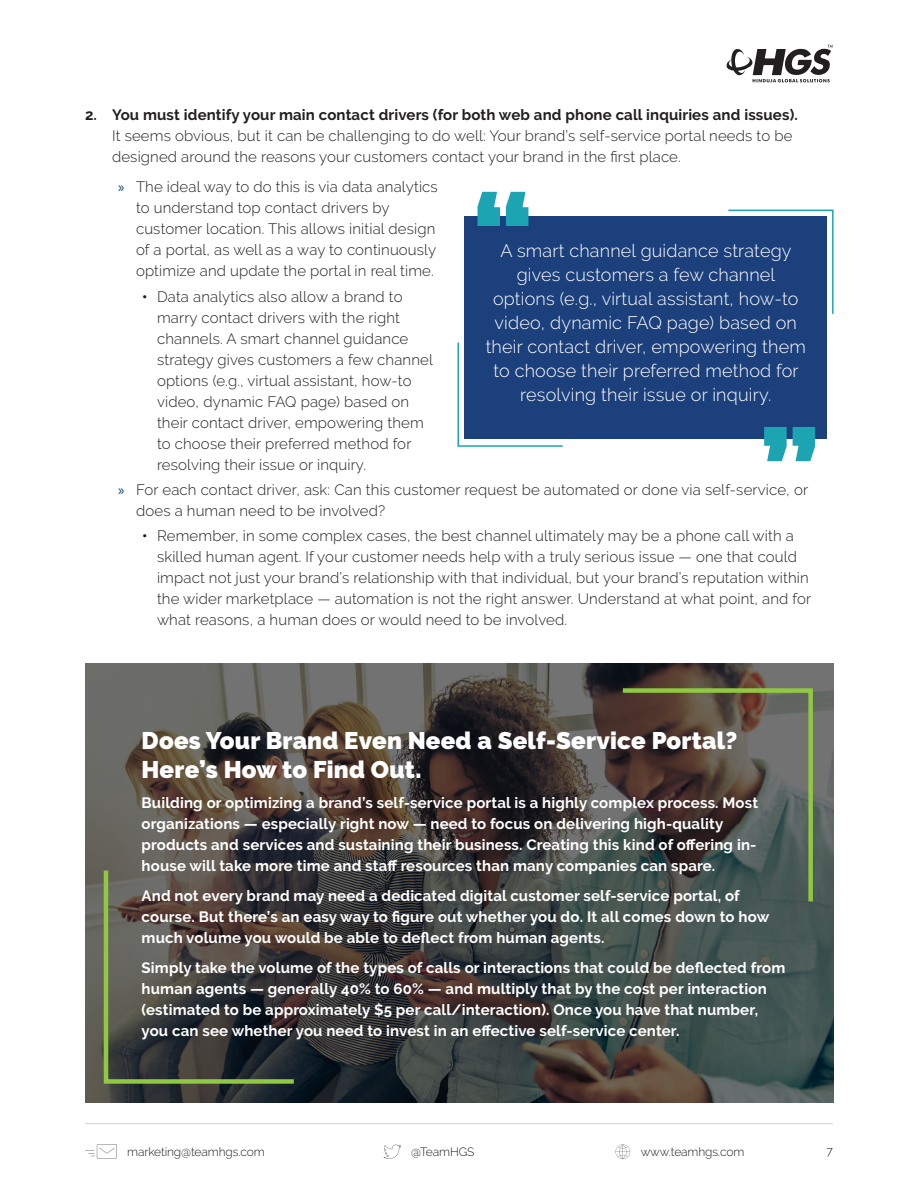
<style>
.page{position:relative;width:918px;height:1188px;background:#fff}
.page>*{position:absolute;margin:0;border:0;box-sizing:border-box;transform-origin:0 0}
.t1{font:900 24px/28.8px "Raleway";letter-spacing:.01em;color:#fff}
.t2{font:300 18px/24px "Raleway";letter-spacing:.01em;color:#fff;text-align:center}
.t3{font:300 15px/21px "Raleway";letter-spacing:.01em;color:#231f20}
.t4{font:700 15px/21px "Raleway";letter-spacing:.01em;color:#fff}
.t5{font:300 12px "Raleway";letter-spacing:-.01em;color:#231f20}
.s1{font-weight:700}
.s2{font-family:"Myriad Pro";font-weight:400;color:#004279}
</style>
<div class="page">
<svg style="left:85px;top:663px;width:749px;height:440px;background:#474744"></svg>
<hr style="left:85px;top:1123px;width:748px;height:1px;background:#d1d2d4">
<svg style="left:616px;top:1145px;width:14px;height:14px"></svg>
<svg style="left:85px;top:1144px;width:32px;height:15px"></svg>
<svg style="left:384px;top:1144px;width:17px;height:15px"></svg>
<svg style="left:727px;top:45px;width:106px;height:37px"></svg>
<div style="left:465px;top:217px;width:362px;height:222px;background:#1c407c"></div>
<svg style="left:478px;top:192px;width:50px;height:34px"></svg>
<svg style="left:764px;top:427px;width:51px;height:34px"></svg>
<svg style="left:727px;top:209px;width:107px;height:105px"></svg>
<svg style="left:457px;top:341px;width:106px;height:106px"></svg>
<svg style="left:101px;top:866px;width:197px;height:220px;background:#46443d"></svg>
<svg style="left:618px;top:686px;width:197px;height:220px;background:#504f45"></svg>
<p class="t3" style="left:112px;top:105px;width:687px;text-indent:-27px"><span class="s1">2. You must identify your main contact drivers (for both web and phone call inquiries and issues).<br></span>It seems obvious, but it can be challenging to do well: Your brand’s self-service portal needs to be designed around the reasons your customers contact your brand in the first place.</p>
<p class="t3" style="left:136px;top:177px;width:303px;text-indent:-18px"><span class="s2">»</span> The ideal way to do this is via data analytics to understand top contact drivers by customer location. This allows initial design of a portal, as well as a way to continuously optimize and update the portal in real time.</p>
<p class="t3" style="left:157px;top:286px;width:277px;text-indent:-15px"><span class="s1">•</span> Data analytics also allow a brand to marry contact drivers with the right channels. A smart channel guidance strategy gives customers a few channel options (e.g., virtual assistant, how-to video, dynamic FAQ page) based on their contact driver, empowering them to choose their preferred method for resolving their issue or inquiry.</p>
<p class="t3" style="left:136px;top:479px;width:674px;text-indent:-18px"><span class="s2">»</span> For each contact driver, ask: Can this customer request be automated or done via self-service, or does a human need to be involved?</p>
<p class="t3" style="left:157px;top:525px;width:656px;text-indent:-15px"><span class="s1">•</span> ○Remember, in some complex cases, the best channel ultimately may be a phone call with a skilled human agent. If your customer needs help with a truly serious issue — one that could impact not just your brand’s relationship with that individual, but your brand’s reputation within the wider marketplace — automation is not the right answer. Understand at what point, and for what reasons, a human does or would need to be involved.</p>
<p class="t2" style="left:486px;top:239px;width:322px">A smart channel guidance strategy gives customers a few channel options (e.g., virtual assistant, how-to video, dynamic FAQ page) based on their contact driver, empowering them to choose their preferred method for resolving their issue or inquiry.</p>
<p class="t1" style="left:142px;top:726px;width:597px">Does Your Brand Even Need a Self-Service Portal?<br>Here’s How to Find Out.</p>
<p class="t4" style="left:142px;top:792px;width:618px">Building or optimizing a brand’s self-service portal is a highly complex process. Most organizations — especially right now — need to focus on delivering high-quality products and services and sustaining their business. Creating this kind of offering in&shy;house will take more time and staff resources than many companies can spare.</p>
<p class="t4" style="left:142px;top:885px;width:629px">And not every brand may need a dedicated digital customer self-service portal, of course. But there’s an easy way to figure out whether you do. It all comes down to how much volume you would be able to deflect from human agents.</p>
<p class="t4" style="left:142px;top:957px;width:645px">Simply take the volume of the types of calls or interactions that could be deflected from human agents — generally 40% to 60% — and multiply that by the cost per interaction (estimated to be approximately $5 per call/interaction). Once you have that number, you can see whether you need to invest in an effective self-service center.</p>
<p class="t5" style="left:127px;top:1144px;width:139px">marketing@teamhgs.com</p>
<p class="t5" style="left:411px;top:1144px;width:65px">@TeamHGS</p>
<p class="t5" style="left:641px;top:1144px;width:105px">www.teamhgs.com</p>
<p class="t5" style="left:827px;top:1144px;width:8px">7</p>
</div>
